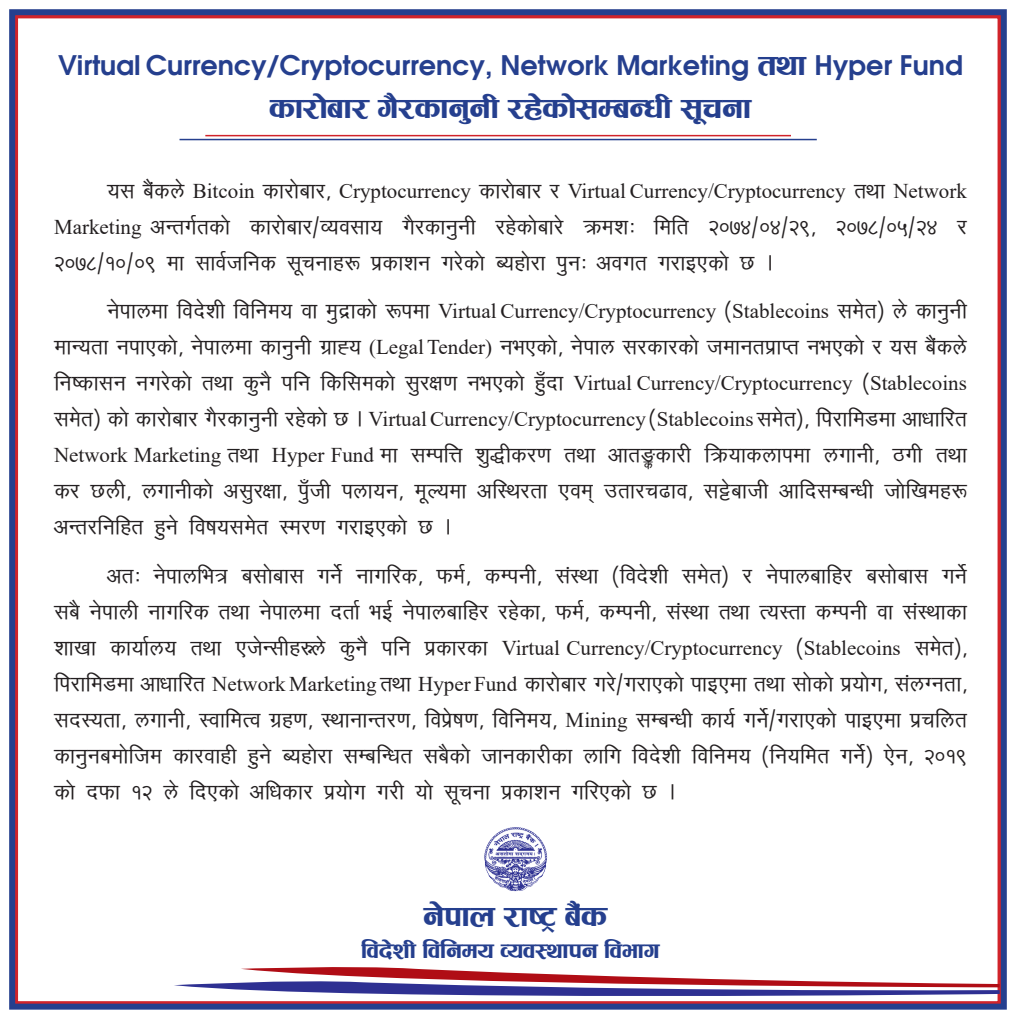
<style>
.page{position:relative;width:1021px;height:1021px;background:#fff}
.page>*{position:absolute;margin:0;border:0;box-sizing:border-box;transform-origin:0 0}
.t1{font:36px "Ganesh";color:#253f8e}
.t2{font:700 27px/36px "Shreenath";color:#231f20}
.t3{font:600 27px "Avant Garde";color:#253f8e}
.t4{font:27px "Ganesh";color:#253f8e}
.t5{font:21px "Times New Roman";color:#231f20}
.s1{font-family:"Ganesh";font-weight:400;font-size:36px}
.s2{font-family:"Shreenath";font-weight:700;font-size:27px}
.s3{font-family:"Times New Roman";font-weight:400;font-size:21px}
</style>
<div class="page">
<img style="left:484px;top:827px;width:64px;height:65px">
<div style="left:9px;top:9px;width:997px;height:1000px;border:6px solid #253f8e"></div>
<svg style="left:174px;top:963px;width:826px;height:39px"></svg>
<hr style="left:205px;top:135px;width:586px;height:1px;background:#d1232a">
<hr style="left:179px;top:139px;width:637px;height:1px;background:#253f8e">
<p class="t3" style="left:58px;top:47px;width:906px">Virtual Currency/Cryptocurrency, Network Marketing <span class="s1">tyf</span> Hyper Fund</p>
<p class="t1" style="left:270px;top:93px;width:483px">sf/f]af/ u}/sfg'gL /x]sf];DaGwL ;"rgf</p>
<p class="t5" style="left:107px;top:176px;width:861px"><span class="s2">o; a}+sn]</span>Bitcoin <span class="s2">sf/f]af/,</span> Cryptocurrency <span class="s2">sf/f]af/ /</span> Virtual Currency/Cryptocurrency <span class="s2">tyf</span> Network</p>
<p class="t2" style="left:54px;top:209px;width:914px"><span class="s3">Marketing</span> cGtu{tsf] sf/f]af/÷Joj;fo u}/sfg'gL /x]sf]af/] qmdzM ldlt @)&amp;$÷)$÷@(, @)&amp;*÷)%÷@$ / @)&amp;*÷!)÷)( df ;fj{hlgs ;"rgfx? k|sfzg u/]sf] Aoxf]/f k'gM cjut u/fOPsf] 5 .</p>
<p class="t2" style="left:54px;top:294px;width:923px;text-indent:53px">g]kfndf ljb]zL ljlgdo jf d'b|fsf]?kdf <span class="s3">Virtual Currency/Cryptocurrency</span> -<span class="s3">Stablecoins</span> ;d]t_ n]sfg'gL dfGotf gkfPsf], g]kfndf sfg'gL u|fXo <span class="s3">(Legal Tender)</span> gePsf], g]kfn ;/sf/sf]hdfgtk|fKt gePsf]/ o; a}+sn] lgisf;g gu/]sf]tyf s'g}klg lsl;dsf];'/If0f gePsf]xF'bf <span class="s3">Virtual Currency/Cryptocurrency</span> -<span class="s3">Stablecoins </span>;d]t_ sf]sf/f]af/ u}/sfg'gL /x]sf]5 . <span class="s3">Virtual Currency/Cryptocurrency</span> -<span class="s3">Stablecoins</span> ;d]t_, lk/fld8df cfwfl/t <span class="s3">Network Marketing</span> tyf <span class="s3">Hyper Fund</span> df ;DklQ z'4Ls/0f tyf cft°sf/L lqmofsnfkdf nufgL, 7uL tyf s/ 5nL, nufgLsf] c;'/Iff, k'FhL knfog, d"Nodf cl:y/tf Pjd\ ptf/r9fj, ;§]afhL cflb;DaGwL hf]lvdx? cGt/lglxt x'g] ljifo;d]t :d/0f u/fOPsf] 5 .</p>
<p class="t2" style="left:54px;top:558px;width:923px;text-indent:53px">ctM g]kfnleq a;f]af; ug]{ gful/s, kmd{, sDkgL, ;+:yf -ljb]zL ;d]t_ / g]kfnaflx/ a;f]af; ug]{ ;a}g]kfnL gful/s tyf g]kfndf btf{ eO{ g]kfnaflx/ /x]sf, kmd{, sDkgL, ;+:yf tyf To:tf sDkgL jf ;+:yfsf zfvf sfof{no tyf Ph]G;Lx¿n] s'g} klg k|sf/sf <span class="s3">Virtual Currency/Cryptocurrency</span> -<span class="s3">Stablecoins</span> ;d]t_, lk/fld8df cfwfl/t <span class="s3">Network Marketing</span> tyf <span class="s3">Hyper Fund</span> sf/f]af/ u/]÷u/fPsf]kfOPdf tyf ;f]sf]k|of]u, ;+nUgtf, ;b:otf, nufgL, :jfldTj u|x0f, :yfgfGt/0f, ljk|]if0f, ljlgdo, <span class="s3">Mining</span> ;DaGwL sfo{ ug]{÷u/fPsf]kfOPdf k|rlnt sfg'gadf]lhd sf/jfxL x'g] Aoxf]/f ;DalGwt ;a}sf] hfgsf/Lsf nflu ljb]zL ljlgdo -lgoldt ug]{_ P]g, @)!( sf] bkmf !@ n] lbPsf] clwsf/ k|of]u u/L of] ;"rgf k|sfzg ul/Psf] 5 .</p>
<p class="t1" style="left:423px;top:900px;width:186px">g]kfn /fi6«a}+s</p>
<p class="t4" style="left:361px;top:938px;width:299px">ljb]zL ljlgdo Joj:yfkg ljefu</p>
</div>
